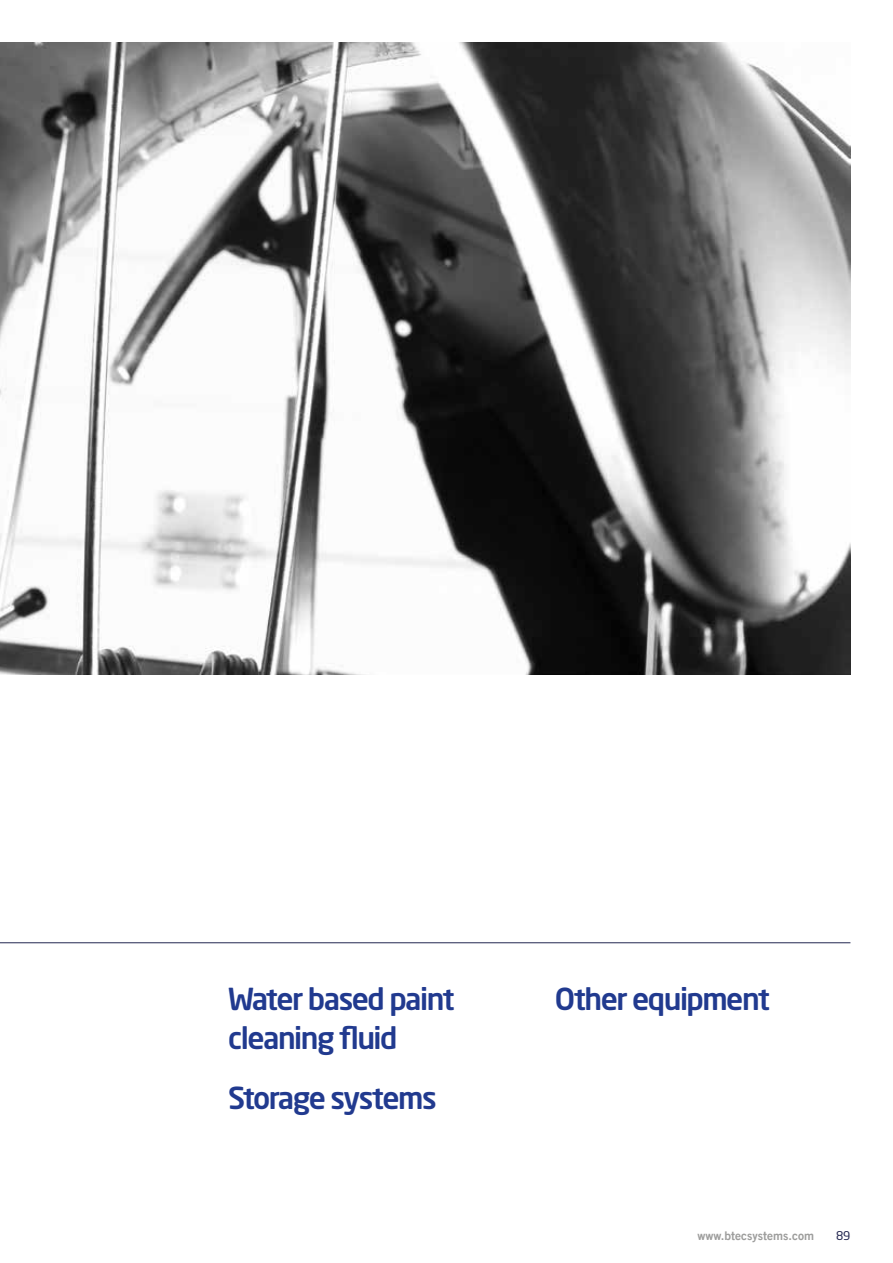
<style>
.page{position:relative;width:893px;height:1263px;background:#fff}
.page>*{position:absolute;margin:0;border:0;box-sizing:border-box;transform-origin:0 0}
.t1{font:500 30px/39px "Neo Sans Std";letter-spacing:-.05em;color:#213a8f}
.t2{font:12px "Trade Gothic LT Bold Two";color:#9d9d9c}
.t3{font:12px "Neo Sans Std";color:#232750}
</style>
<div class="page">
<img style="left:0;top:43px;width:850px;height:631px">
<hr style="left:0;top:942px;width:850px;height:1px;background:#232750">
<p class="t1" style="left:228px;top:978px;width:228px">Water based paint cleaning fluid</p>
<p class="t1" style="left:228px;top:1077px;width:210px">Storage systems</p>
<p class="t1" style="left:555px;top:978px;width:216px">Other equipment</p>
<p class="t2" style="left:697px;top:1228px;width:118px">www.btecsystems.com</p>
<p class="t3" style="left:836px;top:1228px;width:16px">89</p>
</div>
